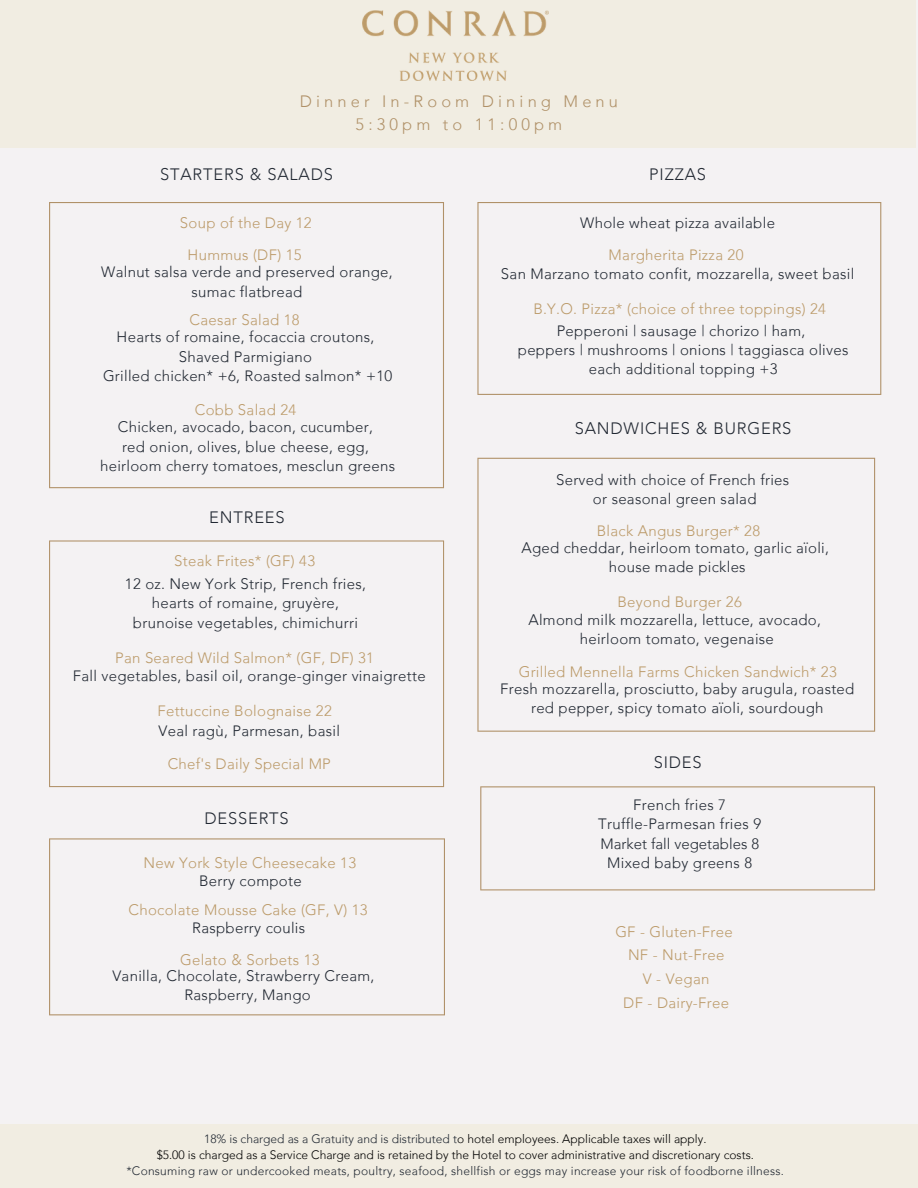
<style>
.page{position:relative;width:918px;height:1188px;background:#f4f2f3}
.page>*{position:absolute;margin:0;border:0;box-sizing:border-box;transform-origin:0 0}
.t1{font:italic 300 16.5px "Avenir";letter-spacing:.05em;color:#222933}
.t2{font:italic 300 16.5px/23px "Avenir";letter-spacing:.25em;color:#b09168;text-align:center}
.t3{font:italic 300 15px/19.2px "Avenir";letter-spacing:.02em;color:#222933;text-align:center}
.t4{font:italic 300 15px/23.7px "Avenir";letter-spacing:.02em;color:#bc9b6a;text-align:center}
.t5{font:italic 300 12px/16px "Avenir";color:#000;text-align:center}
.t6{font:italic 300 12px "Avenir";letter-spacing:.02em;color:#222933}
.s1{color:#222933}
</style>
<div class="page">
<svg style="left:477px;top:202px;width:404px;height:193px"></svg>
<svg style="left:49px;top:202px;width:395px;height:286px"></svg>
<svg style="left:477px;top:458px;width:398px;height:274px"></svg>
<svg style="left:480px;top:786px;width:395px;height:104px"></svg>
<svg style="left:49px;top:838px;width:396px;height:177px"></svg>
<div style="left:0;top:0;width:915px;height:147px;background:#f1ede2"></div>
<img style="left:363px;top:11px;width:185px;height:69px">
<svg style="left:49px;top:540px;width:395px;height:247px"></svg>
<div style="left:0;top:1124px;width:918px;height:64px;background:#f1ede2"></div>
<p class="t2" style="left:300px;top:91px;width:320px">Dinner In-Room Dining Menu<br>5:30pm to 11:00pm</p>
<p class="t1" style="left:160px;top:168px;width:174px">STARTERS &amp; SALADS</p>
<p class="t4" style="left:180px;top:208px;width:133px;line-height:32.1px">Soup of the Day 12<br>Hummus (DF) 15</p>
<p class="t3" style="left:101px;top:264px;width:293px">Walnut salsa verde and preserved orange, sumac flatbread</p>
<p class="t4" style="left:190px;top:309px;width:112px">Caesar Salad 18</p>
<p class="t3" style="left:103px;top:328px;width:291px">Hearts of romaine, focaccia croutons,<br>Shaved Parmigiano<br>Grilled chicken* +6, Roasted salmon* +10</p>
<p class="t1" style="left:649px;top:168px;width:58px">PIZZAS</p>
<p class="t3" style="left:580px;top:214px;width:196px">Whole wheat pizza available</p>
<p class="t4" style="left:609px;top:244px;width:136px">Margherita Pizza 20</p>
<p class="t3" style="left:501px;top:265px;width:355px">San Marzano tomato confit, mozzarella, sweet basil</p>
<p class="t4" style="left:533px;top:297px;width:294px">B.Y.O. Pizza* (choice of three toppings) 24</p>
<p class="t3" style="left:518px;top:322px;width:332px">Pepperoni | sausage | chorizo | ham,<br>peppers | mushrooms | onions | taggiasca olives each additional topping +3</p>
<p class="t4" style="left:195px;top:399px;width:103px">Cobb Salad 24</p>
<p class="t3" style="left:100px;top:418px;width:297px">Chicken, avocado, bacon, cucumber,<br>red onion, olives, blue cheese, egg, heirloom cherry tomatoes, mesclun greens</p>
<p class="t1" style="left:575px;top:422px;width:218px">SANDWICHES &amp; BURGERS</p>
<p class="t3" style="left:556px;top:471px;width:235px">Served with choice of French fries or seasonal green salad</p>
<p class="t4" style="left:597px;top:520px;width:165px">Black Angus Burger* 28</p>
<p class="t3" style="left:521px;top:539px;width:309px">Aged cheddar, heirloom tomato, garlic aïoli, house made pickles</p>
<p class="t4" style="left:618px;top:590px;width:126px">Beyond Burger 26</p>
<p class="t3" style="left:528px;top:611px;width:294px">Almond milk mozzarella, lettuce, avocado, heirloom tomato, vegenaise</p>
<p class="t4" style="left:519px;top:661px;width:320px">Grilled Mennella Farms Chicken Sandwich* 23</p>
<p class="t3" style="left:500px;top:680px;width:356px">Fresh mozzarella, prosciutto, baby arugula, roasted red pepper, spicy tomato aïoli, sourdough</p>
<p class="t1" style="left:209px;top:510px;width:77px">ENTREES</p>
<p class="t4" style="left:174px;top:550px;width:143px">Steak Frites* (GF) 43</p>
<p class="t3" style="left:125px;top:575px;width:243px">12 oz. New York Strip, French fries, hearts of romaine, gruyère, brunoise vegetables, chimichurri</p>
<p class="t4" style="left:115px;top:646px;width:260px">Pan Seared Wild Salmon* (GF, DF) 31</p>
<p class="t3" style="left:73px;top:667px;width:355px">Fall vegetables, basil oil, orange-ginger vinaigrette</p>
<p class="t4" style="left:157px;top:700px;width:176px">Fettuccine Bolognaise 22</p>
<p class="t3" style="left:159px;top:722px;width:183px">Veal ragù, Parmesan, basil</p>
<p class="t4" style="left:168px;top:753px;width:165px">Chef's Daily Special MP</p>
<p class="t1" style="left:204px;top:812px;width:86px">DESSERTS</p>
<p class="t4" style="left:144px;top:852px;width:214px">New York Style Cheesecake 13</p>
<p class="t3" style="left:199px;top:872px;width:104px">Berry compote</p>
<p class="t4" style="left:129px;top:899px;width:241px">Chocolate Mousse Cake (GF, V) 13</p>
<p class="t3" style="left:192px;top:919px;width:115px">Raspberry coulis</p>
<p class="t4" style="left:180px;top:948px;width:141px">Gelato &amp; Sorbets 13</p>
<p class="t3" style="left:112px;top:967px;width:263px">Vanilla, Chocolate, Strawberry Cream,<br>Raspberry, Mango</p>
<p class="t1" style="left:654px;top:756px;width:49px">SIDES</p>
<p class="t3" style="left:598px;top:796px;width:164px">French fries 7<br>Truffle-Parmesan fries 9<br>Market fall vegetables 8<br>Mixed baby greens 8</p>
<p class="t4" style="left:615px;top:921px;width:119px">GF - Gluten-Free<br>NF - Nut-Free<br>V - Vegan<br>DF - Dairy-Free</p>
<p class="t5" style="left:157px;top:1131px;width:599px"><span class="s1">18% is charged as a Gratuity and is distributed t</span>o hotel employees. Applicable taxes will apply.<br>$5.00 is charged as a Service Charge and is retained by the Hotel to cover administrative and discretionary costs.</p>
<p class="t6" style="left:126px;top:1166px;width:659px">*Consuming raw or undercooked meats, poultry, seafood, shellfish or eggs may increase your risk of foodborne illness.</p>
</div>
